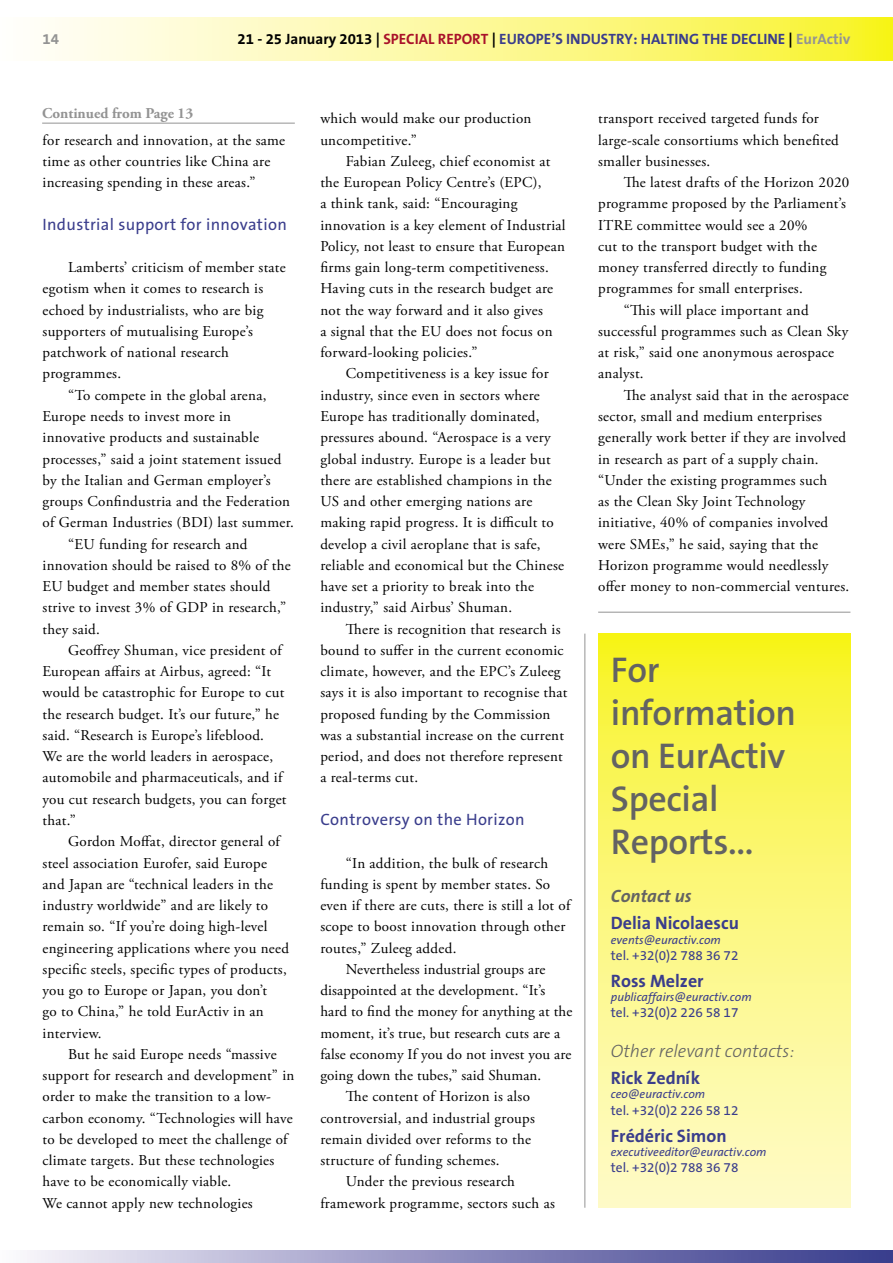
<style>
.page{position:relative;width:893px;height:1263px;background:#fff}
.page>*{position:absolute;margin:0;border:0;box-sizing:border-box;transform-origin:0 0}
.txt_-_courant{font:600 36px/43.2px "The Sans B6";letter-spacing:-.01em;color:#636363}
.txt_-_courant-2{font:700 18px "The Sans B7";color:#3a3d8c}
.txt_-_courant-3{font:italic 300 18px "The Sans B3";color:#636363}
.txt_-_courant-4{font:italic 700 18px "The Sans B7";color:#636363}
.titre_-_2{font:16.5px "The Sans B5 Plain";letter-spacing:.02em;color:#3a3d8c}
.txt_-_courant-5{font:15px/21.3px "Adobe Garamond Pro";letter-spacing:.02em;color:#000}
.t1{font:700 15px "The Sans B7";color:#3a3d8c}
.txt_-_courant-6{font:700 15px "Adobe Garamond Pro";color:#939393}
.t2{font:700 15px "The Sans B7";color:#939393}
.txt_-_courant-7{font:13.5px "The Sans B5 Plain";color:#3a3d8c}
.txt_-_courant-8{font:italic 12px "The Sans B5 Plain";color:#3a3d8c}
.s1{color:#000}
.s2{color:#a9122a}
.s3{color:#939393}
</style>
<div class="page">
<svg style="left:45px;top:18px;width:848px;height:42px;background:#fcf896"></svg>
<svg style="left:27px;top:1250px;width:866px;height:13px;background:#9191c0"></svg>
<hr style="left:42px;top:123px;width:253px;height:1px;background:#939393">
<svg style="left:598px;top:634px;width:252px;height:574px;background:#fbf77c"></svg>
<hr style="left:585px;top:634px;width:1px;height:574px;background:#939393">
<hr style="left:598px;top:612px;width:252px;height:1px;background:#939393">
<p class="t2" style="left:43px;top:31px;width:18px">14</p>
<p class="t1" style="left:238px;top:31px;width:614px"><span class="s1">21 - 25 January 2013 |</span> <span class="s2">SPECIAL REPORT</span> <span class="s1">|</span> EUROPE’S INDUSTRY: HALTING THE DECLINE <span class="s1">|</span> <span class="s3">EurActiv</span></p>
<p class="txt_-_courant-6" style="left:42px;top:105px;width:153px">Continued from Page 13</p>
<p class="txt_-_courant-5" style="left:43px;top:130px;width:244px">for research and innovation, at the same time as other countries like China are increasing spending in these areas.”</p>
<p class="titre_-_2" style="left:43px;top:215px;width:246px">Industrial support for innovation</p>
<p class="txt_-_courant-5" style="left:43px;top:257px;width:245px;text-indent:26px">Lamberts’ criticism of member state egotism when it comes to research is echoed by industrialists, who are big supporters of mutualising Europe’s patchwork of national research programmes.</p>
<p class="txt_-_courant-5" style="left:43px;top:385px;width:253px;text-indent:26px">“To compete in the global arena, Europe needs to invest more in innovative products and sustainable processes,” said a joint statement issued by the Italian and German employer’s groups Confindustria and the Federation of German Industries (BDI) last summer.</p>
<p class="txt_-_courant-5" style="left:43px;top:534px;width:250px;text-indent:26px">“EU funding for research and innovation should be raised to 8% of the<br>EU budget and member states should strive to invest 3% of GDP in research,” they said.</p>
<p class="txt_-_courant-5" style="left:43px;top:640px;width:246px;text-indent:26px">Geoffrey Shuman, vice president of European affairs at Airbus, agreed: “It would be catastrophic for Europe to cut the research budget. It’s our future,” he said. “Research is Europe’s lifeblood.<br>We are the world leaders in aerospace, automobile and pharmaceuticals, and if you cut research budgets, you can forget that.”</p>
<p class="txt_-_courant-5" style="left:43px;top:831px;width:248px;text-indent:26px">Gordon Moffat, director general of steel association Eurofer, said Europe and Japan are “technical leaders in the industry worldwide” and are likely to remain so. “If you’re doing high-level engineering applications where you need specific steels, specific types of products, you go to Europe or Japan, you don’t<br>go to China,” he told EurActiv in an interview.</p>
<p class="txt_-_courant-5" style="left:43px;top:1044px;width:253px;text-indent:26px">But he said Europe needs “massive support for research and development” in order to make the transition to a low&shy;carbon economy. “Technologies will have to be developed to meet the challenge of climate targets. But these technologies have to be economically viable.<br>We cannot apply new technologies</p>
<p class="txt_-_courant-5" style="left:320px;top:108px;width:213px">which would make our production uncompetitive.”</p>
<p class="txt_-_courant-5" style="left:320px;top:151px;width:247px;text-indent:26px">Fabian Zuleeg, chief economist at the European Policy Centre’s (EPC),<br>a think tank, said: “Encouraging innovation is a key element of Industrial Policy, not least to ensure that European firms gain long-term competitiveness.<br>Having cuts in the research budget are not the way forward and it also gives<br>a signal that the EU does not focus on forward-looking policies.”</p>
<p class="txt_-_courant-5" style="left:320px;top:364px;width:245px;text-indent:26px">Competitiveness is a key issue for industry, since even in sectors where Europe has traditionally dominated, pressures abound. “Aerospace is a very global industry. Europe is a leader but there are established champions in the US and other emerging nations are making rapid progress. It is difficult to develop a civil aeroplane that is safe, reliable and economical but the Chinese have set a priority to break into the industry,” said Airbus’ Shuman.</p>
<p class="txt_-_courant-5" style="left:320px;top:619px;width:249px;text-indent:26px">There is recognition that research is bound to suffer in the current economic climate, however, and the EPC’s Zuleeg says it is also important to recognise that proposed funding by the Commission was a substantial increase on the current period, and does not therefore represent a real-terms cut.</p>
<p class="titre_-_2" style="left:320px;top:810px;width:206px">Controversy on the Horizon</p>
<p class="txt_-_courant-5" style="left:320px;top:853px;width:252px;text-indent:26px">“In addition, the bulk of research funding is spent by member states. So even if there are cuts, there is still a lot of scope to boost innovation through other routes,” Zuleeg added.</p>
<p class="txt_-_courant-5" style="left:320px;top:959px;width:253px;text-indent:26px">Nevertheless industrial groups are disappointed at the development. “It’s hard to find the money for anything at the moment, it’s true, but research cuts are a false economy If you do not invest you are going down the tubes,” said Shuman.</p>
<p class="txt_-_courant-5" style="left:320px;top:1086px;width:216px;text-indent:26px">The content of Horizon is also controversial, and industrial groups remain divided over reforms to the structure of funding schemes.</p>
<p class="txt_-_courant-5" style="left:320px;top:1171px;width:236px;text-indent:26px">Under the previous research framework programme, sectors such as</p>
<p class="txt_-_courant-5" style="left:598px;top:108px;width:242px">transport received targeted funds for large-scale consortiums which benefited smaller businesses.</p>
<p class="txt_-_courant-5" style="left:598px;top:172px;width:253px;text-indent:26px">The latest drafts of the Horizon 2020 programme proposed by the Parliament’s ITRE committee would see a 20%<br>cut to the transport budget with the money transferred directly to funding programmes for small enterprises.</p>
<p class="txt_-_courant-5" style="left:598px;top:300px;width:252px;text-indent:26px">“This will place important and successful programmes such as Clean Sky at risk,” said one anonymous aerospace analyst.</p>
<p class="txt_-_courant-5" style="left:598px;top:385px;width:253px;text-indent:26px">The analyst said that in the aerospace sector, small and medium enterprises generally work better if they are involved in research as part of a supply chain. “Under the existing programmes such<br>as the Clean Sky Joint Technology initiative, 40% of companies involved were SMEs,” he said, saying that the Horizon programme would needlessly offer money to non-commercial ventures.</p>
<p class="txt_-_courant" style="left:611px;top:649px;width:187px">For information on EurActiv<br>Special<br>Reports...</p>
<p class="txt_-_courant-4" style="left:611px;top:886px;width:82px">Contact us</p>
<p class="txt_-_courant-2" style="left:611px;top:913px;width:130px">Delia Nicolaescu</p>
<p class="txt_-_courant-8" style="left:611px;top:933px;width:111px">events@euractiv.com</p>
<p class="txt_-_courant-7" style="left:611px;top:948px;width:129px">tel. +32(0)2 788 36 72</p>
<p class="txt_-_courant-2" style="left:611px;top:971px;width:94px">Ross Melzer</p>
<p class="txt_-_courant-8" style="left:611px;top:990px;width:142px">publicaffairs@euractiv.com</p>
<p class="txt_-_courant-7" style="left:611px;top:1005px;width:129px">tel. +32(0)2 226 58 17</p>
<p class="txt_-_courant-3" style="left:611px;top:1041px;width:185px">Other relevant contacts:</p>
<p class="txt_-_courant-2" style="left:611px;top:1068px;width:91px">Rick Zedník</p>
<p class="txt_-_courant-8" style="left:611px;top:1088px;width:96px">ceo@euractiv.com</p>
<p class="txt_-_courant-7" style="left:611px;top:1103px;width:129px">tel. +32(0)2 226 58 12</p>
<p class="txt_-_courant-2" style="left:611px;top:1126px;width:117px">Frédéric Simon</p>
<p class="txt_-_courant-8" style="left:611px;top:1145px;width:157px">executiveeditor@euractiv.com</p>
<p class="txt_-_courant-7" style="left:611px;top:1160px;width:129px">tel. +32(0)2 788 36 78</p>
</div>
